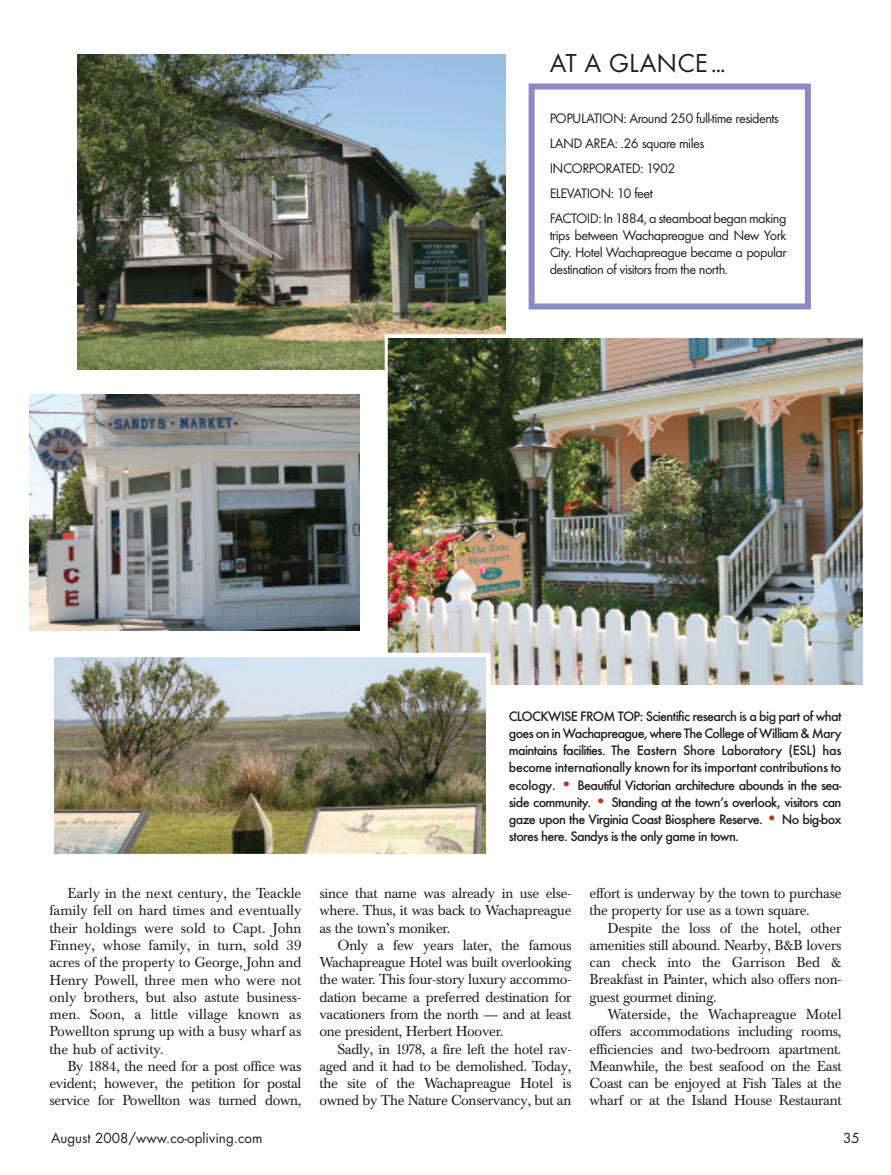
<style>
.page{position:relative;width:891px;height:1175px;background:#fff}
.page>*{position:absolute;margin:0;border:0;box-sizing:border-box;transform-origin:0 0}
.t1{font:27px "Futura T";color:#231f20}
.t2{font:14.25px/17.2px "Baskerville BE";letter-spacing:-.02em;color:#231f20;text-align:justify}
.t3{font:500 14.25px/17.2px "Futura T";letter-spacing:-.045em;color:#231f20;text-align:justify}
.t4{font:14.25px/24.8px "Futura T";letter-spacing:-.04em;color:#231f20}
.t5{font:13.5px "Futura";color:#231f20}
.s1{font-family:"Baskerville BE";font-weight:400}
.s2{font-size:18px;color:#c02d19}
.s3{font-family:"Berkeley";font-weight:500}
</style>
<div class="page">
<div style="left:529px;top:84px;width:282px;height:225px;border:6px solid #8a8bc4"></div>
<img style="left:78px;top:54px;width:427px;height:316px">
<svg style="left:29px;top:630px;width:330px;height:1px"></svg>
<img style="left:29px;top:394px;width:330px;height:236px">
<img style="left:389px;top:338px;width:473px;height:346px">
<div style="left:385px;top:334px;width:481px;height:354px;border:3px solid #fff"></div>
<img style="left:55px;top:657px;width:431px;height:196px">
<h1 class="t1" style="left:550px;top:47px;width:178px">AT A GLANCE...</h1>
<p class="t4" style="left:550px;top:106px;width:238px">POPULATION: Around 250 full-time residents<br>LAND AREA: .26 square miles<br>INCORPORATED: 1902<br>ELEVATION: 10 feet<br>FACTOID: In 1884, a steamboat began making</p>
<p class="t4" style="left:550px;top:226px;width:238px;line-height:17.1px;text-align:justify">trips between Wachapreague and New York City. Hotel Wachapreague became a popular destination of visitors from the north.</p>
<p class="t2" style="left:49px;top:886px;width:254px;text-indent:18px">Early in the next century, the Teackle family fell on hard times and eventually their holdings were sold to Capt. John Finney, whose family, in turn, sold 39 acres of the property to George, John and Henry Powell, three men who were not only brothers, but also astute business&shy;men. Soon, a little village known as Powellton sprung up with a busy wharf as the hub of activity.</p>
<p class="t2" style="left:49px;top:1058px;width:254px;text-indent:18px">By 1884, the need for a post office was evident; however, the petition for postal service for Powellton was turned down,</p>
<p class="t5" style="left:51px;top:1131px;width:213px">August 2008/www.co-opliving.com</p>
<p class="t3" style="left:509px;top:707px;width:334px">CLOCKWISE FROM TOP: Scientific research is a big part of what goes on in Wachapreague, where The College of William &amp; Mary maintains facilities. The Eastern Shore Laboratory (ESL) has become internationally known for its important contributions to ecology<span class="s1">.</span> <span class="s2">•</span> Beautiful Victorian architecture abounds in the sea&shy;side community. <span class="s2">•</span> Standing at the town’s overlook, visitors can gaze upon the Virginia Coast Biosphere Reserve. <span class="s2">•</span> No big-box stores here. Sandys is the only game in town.</p>
<p class="t2" style="left:319px;top:886px;width:254px">since that name was already in use else&shy;where. Thus, it was back to Wachapreague as the town’s moniker.</p>
<p class="t2" style="left:319px;top:938px;width:254px;text-indent:18px">Only a few years later, the famous Wachapreague Hotel was built overlooking the water. This four-story luxury accommo&shy;dation became a preferred destination for vacationers from the north <span class="s3">—</span> and at least one president, Herbert Hoover.</p>
<p class="t2" style="left:319px;top:1041px;width:254px;text-indent:18px">Sadly, in 1978, a fire left the hotel rav&shy;aged and it had to be demolished. Today, the site of the Wachapreague Hotel is owned by The Nature Conservancy, but an</p>
<p class="t2" style="left:590px;top:886px;width:254px">effort is underway by the town to purchase the property for use as a town square.</p>
<p class="t2" style="left:590px;top:920px;width:254px;text-indent:18px">Despite the loss of the hotel, other amenities still abound. Nearby, B&amp;B lovers can check into the Garrison Bed &amp; Breakfast in Painter, which also offers non&shy;guest gourmet dining.</p>
<p class="t2" style="left:590px;top:1007px;width:254px;text-indent:18px">Waterside, the Wachapreague Motel offers accommodations including rooms, efficiencies and two-bedroom apartment.<br>Meanwhile, the best seafood on the East Coast can be enjoyed at Fish Tales at the wharf or at the Island House Restaurant</p>
<p class="t5" style="left:843px;top:1131px;width:18px">35</p>
</div>
